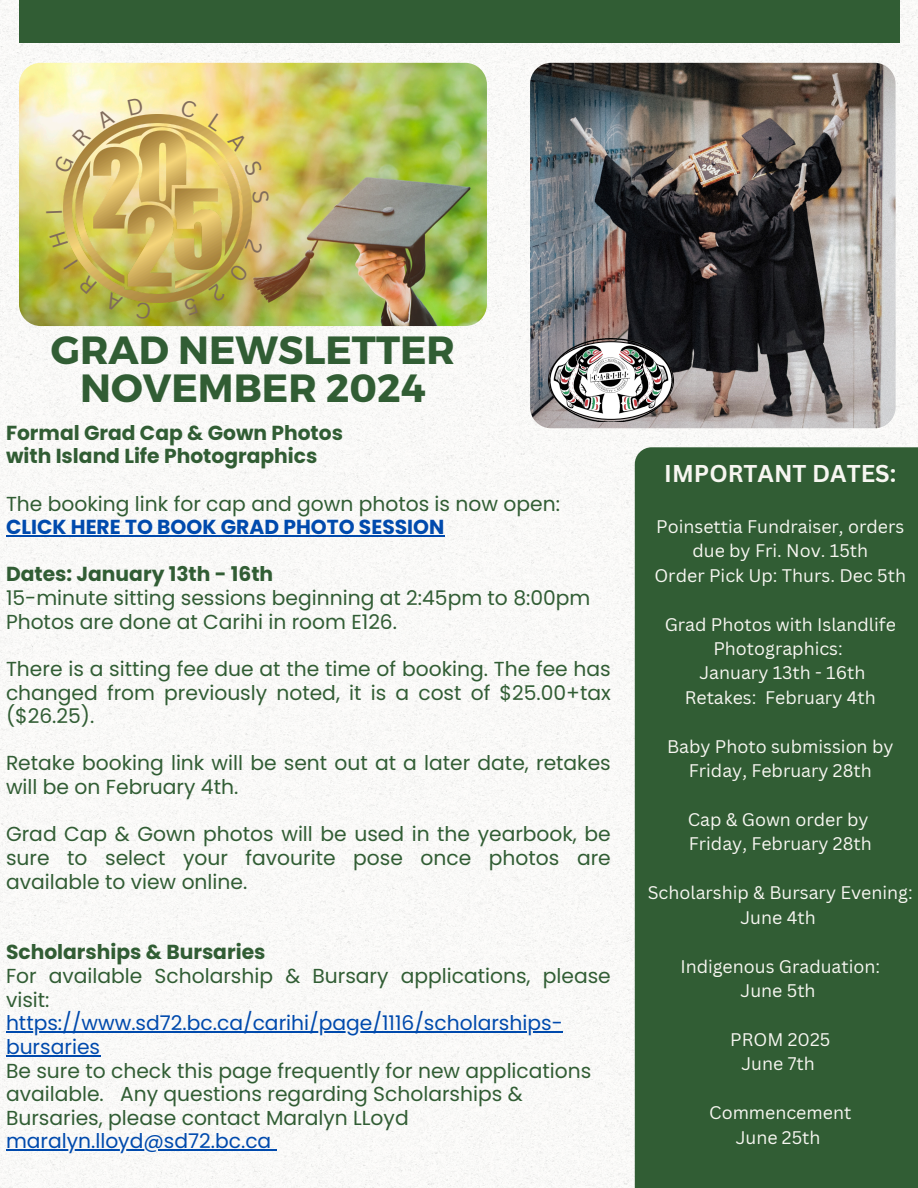
<style>
.page{position:relative;width:918px;height:1188px;background:#fff}
.page>*{position:absolute;margin:0;border:0;box-sizing:border-box;transform-origin:0 0}
.t1{font:700 39.3px/38.2px "Montserrat";color:#315d34;text-align:center}
.t2{font:700 23.7px "Canva Sans";color:#f7f6f1}
.t3{font:20.25px/23.7px "Poppins";color:#315d34}
.t4{font:700 20.25px/23.7px "Poppins";color:#315d34}
.t5{font:20.25px "Poppins";color:#004aad}
.t6{font:17.7px/24.5px "Canva Sans";color:#f7f6f1;text-align:center}
.s1{font-weight:700;color:#004aad}
.s2{font-weight:700}
.s3{color:#004aad}
</style>
<div class="page">
<img style="left:0;top:0;width:918px;height:1188px">
<img style="left:530px;top:63px;width:365px;height:365px;border-radius:21px">
<img style="left:19px;top:63px;width:468px;height:263px;border-radius:22px">
<div style="left:635px;top:447px;width:283px;height:741px;background:#315d34"></div>
<div style="left:19px;top:0;width:880px;height:43px;background:#315d34"></div>
<img style="left:64px;top:115px;width:188px;height:188px">
<svg style="left:548px;top:341px;width:126px;height:79px"></svg>
<img style="left:550px;top:338px;width:122px;height:84px">
<hr style="left:6px;top:535px;width:438px;height:1px;background:#004aad">
<hr style="left:6px;top:1031px;width:557px;height:2px;background:#004aad">
<hr style="left:6px;top:1055px;width:94px;height:1px;background:#004aad">
<hr style="left:6px;top:1150px;width:265px;height:1px;background:#004aad">
<svg style="left:104px;top:292px;width:19px;height:20px"></svg>
<svg style="left:136px;top:302px;width:15px;height:18px"></svg>
<svg style="left:64px;top:260px;width:33px;height:34px"></svg>
<svg style="left:49px;top:231px;width:19px;height:17px"></svg>
<svg style="left:46px;top:211px;width:16px;height:2px"></svg>
<svg style="left:54px;top:155px;width:20px;height:18px"></svg>
<svg style="left:72px;top:108px;width:43px;height:39px;background:#ede0bc"></svg>
<svg style="left:128px;top:98px;width:15px;height:18px"></svg>
<svg style="left:180px;top:99px;width:17px;height:20px"></svg>
<svg style="left:208px;top:113px;width:40px;height:39px;background:#efd769"></svg>
<svg style="left:244px;top:160px;width:19px;height:16px"></svg>
<svg style="left:252px;top:190px;width:17px;height:13px"></svg>
<svg style="left:245px;top:239px;width:18px;height:15px"></svg>
<svg style="left:209px;top:263px;width:40px;height:39px;background:#b1aa42"></svg>
<svg style="left:184px;top:297px;width:15px;height:18px"></svg>
<h5 class="t1" style="left:51px;top:329px;width:406px">GRAD NEWSLETTER<br>NOVEMBER 2024</h5>
<p class="t4" style="left:6px;top:421px;width:339px">Formal Grad Cap &amp; Gown Photos with Island Life Photographics</p>
<p class="t3" style="left:6px;top:492px;width:556px">The booking link for cap and gown photos is now open:<br><span class="s1">CLICK HERE TO BOOK GRAD PHOTO SESSION</span></p>
<h1 class="t3" style="left:6px;top:563px;width:586px"><span class="s2">Dates: January 13th - 16th<br></span>15-minute sitting sessions beginning at 2:45pm to 8:00pm<br>Photos are done at Carihi in room E126.</h1>
<h4 class="t3" style="left:6px;top:657px;width:606px;text-align:justify">There is a sitting fee due at the time of booking. The fee has changed from previously noted, it is a cost of $25.00+tax ($26.25).</h4>
<h5 class="t3" style="left:6px;top:752px;width:606px">Retake booking link will be sent out at a later date, retakes will be on February 4th.</h5>
<h5 class="t3" style="left:6px;top:822px;width:606px;text-align:justify">Grad Cap &amp; Gown photos will be used in the yearbook, be sure to select your favourite pose once photos are available to view online.</h5>
<h5 class="t3" style="left:6px;top:941px;width:606px"><span class="s2">Scholarships &amp; Bursaries<br></span>For available Scholarship &amp; Bursary applications, please visit:</h5>
<h5 class="t3" style="left:6px;top:1011px;width:587px"><span class="s3">https://www.sd72.bc.ca/carihi/page/1116/scholarships&shy;bursaries<br></span>Be sure to check this page frequently for new applications available. Any questions regarding Scholarships &amp; Bursaries, please contact Maralyn LLoyd</h5>
<h5 class="t5" style="left:6px;top:1127px;width:267px">maralyn.lloyd@sd72.bc.ca</h5>
<p class="t2" style="left:664px;top:457px;width:233px">IMPORTANT DATES:</p>
<p class="t6" style="left:654px;top:514px;width:253px">Poinsettia Fundraiser, orders due by Fri. Nov. 15th<br>Order Pick Up: Thurs. Dec 5th</p>
<p class="t6" style="left:665px;top:612px;width:233px">Grad Photos with Islandlife<br>Photographics:<br>January 13th - 16th<br>Retakes: February 4th</p>
<p class="t6" style="left:667px;top:734px;width:228px">Baby Photo submission by<br>Friday, February 28th</p>
<p class="t6" style="left:688px;top:807px;width:186px;text-align:left">Cap &amp; Gown order by<br>Friday, February 28th</p>
<p class="t6" style="left:648px;top:880px;width:266px">Scholarship &amp; Bursary Evening:<br>June 4th</p>
<p class="t6" style="left:680px;top:954px;width:201px">Indigenous Graduation:<br>June 5th</p>
<p class="t6" style="left:730px;top:1027px;width:102px">PROM 2025<br>June 7th</p>
<p class="t6" style="left:709px;top:1100px;width:144px">Commencement<br>June 25th</p>
</div>
